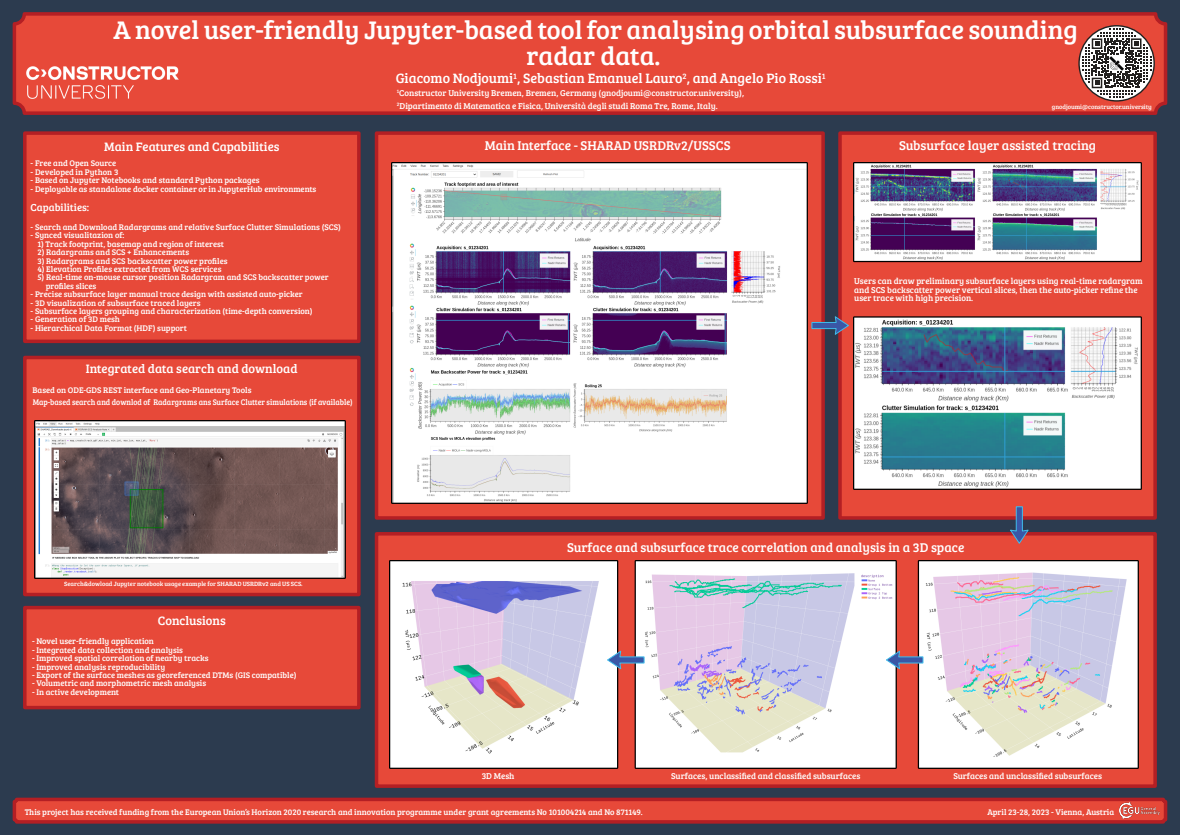
<style>
.page{position:relative;width:1180px;height:835px;background:#fff}
.page>*{position:absolute;margin:0;border:0;box-sizing:border-box;transform-origin:0 0}
.t1{font:26.25px/26.2px "Bree Serif";color:#fff;text-align:center}
.t2{font:14px "Bree Serif";color:#fff}
.t3{font:13.16px "Bree Serif";color:#fff}
.t4{font:13.12px "Bree Serif";color:#fff}
.t5{font:12.6px "Bree Serif";color:#fff}
.t6{font:10.5px "Bree Serif";color:#fff}
.t7{font:8.79px/8.8px "Bree Serif";color:#fff}
.t8{font:8.75px/12.9px "Bree Serif";color:#fff}
.t9{font:8.4px/12.2px "Bree Serif";color:#fff}
.t10{font:6.33px "Bree Serif";color:#fff}
.t11{font:6.3px "Bree Serif";color:#fff}
</style>
<div class="page">
<div style="left:0;top:0;width:1180px;height:834px;background:#2c3b4f"></div>
<div style="left:13px;top:12px;width:1154px;height:103px;background:#e74939;border:4px solid #b41f24;border-radius:10px"></div>
<div style="left:13px;top:797px;width:1154px;height:26px;background:#e74939;border:4px solid #b41f24;border-radius:2px"></div>
<img style="left:27px;top:67px;width:152px;height:32px">
<svg style="left:1078px;top:25px;width:77px;height:77px"></svg>
<svg style="left:1082px;top:29px;width:69px;height:69px;background:#998785"></svg>
<div style="left:23px;top:356px;width:338px;height:240px;background:#e74939;border:4px solid #b41f24"></div>
<img style="left:34px;top:420px;width:312px;height:158px">
<div style="left:23px;top:131px;width:338px;height:212px;background:#e74939;border:4px solid #b41f24"></div>
<div style="left:23px;top:605px;width:338px;height:104px;background:#e74939;border:4px solid #b41f24"></div>
<div style="left:375px;top:131px;width:450px;height:388px;background:#e74939;border:4px solid #b41f24"></div>
<img style="left:392px;top:163px;width:415px;height:341px">
<div style="left:838px;top:131px;width:319px;height:388px;background:#e74939;border:4px solid #b41f24"></div>
<img style="left:853px;top:163px;width:289px;height:326px">
<div style="left:375px;top:532px;width:782px;height:255px;background:#e74939;border:4px solid #b41f24"></div>
<img style="left:390px;top:560px;width:748px;height:208px">
<img style="left:1119px;top:802px;width:40px;height:16px">
<svg style="left:811px;top:315px;width:38px;height:21px"></svg>
<svg style="left:1009px;top:506px;width:20px;height:38px"></svg>
<svg style="left:885px;top:649px;width:38px;height:21px"></svg>
<svg style="left:606px;top:649px;width:39px;height:21px"></svg>
<h1 class="t1" style="left:114px;top:15px;width:965px">A novel user-friendly Jupyter-based tool for analysing orbital subsurface sounding radar data.</h1>
<h2 class="t2" style="left:396px;top:68px;width:431px">Giacomo Nodjoumi<sup>1</sup>, Sebastian Emanuel Lauro<sup>2</sup>, and Angelo Pio Rossi<sup>1</sup></h2>
<p class="t8" style="left:397px;top:86px;width:349px"><sup>1</sup>Constructor University Bremen, Bremen, Germany (gnodjoumi@constructor.university),<br><sup>2</sup>Dipartimento di Matematica e Fisica, Università degli studi Roma Tre, Rome, Italy.</p>
<p class="t10" style="left:1052px;top:102px;width:101px">gnodjoumi@constructor.university</p>
<h3 class="t5" style="left:104px;top:138px;width:177px">Main Features and Capabilities</h3>
<p class="t9" style="left:31px;top:157px;width:87px">- Free and Open Source</p>
<p class="t9" style="left:31px;top:165px;width:89px">- Developed in Python 3</p>
<p class="t9" style="left:31px;top:174px;width:231px">- Based on Jupyter Notebooks and standard Python packages</p>
<p class="t9" style="left:31px;top:182px;width:287px">- Deployable as standalone docker container or in JupyterHub environments</p>
<p class="t6" style="left:31px;top:200px;width:60px">Capabilities:</p>
<p class="t9" style="left:31px;top:220px;width:312px">- Search and Download Radargrams and relative Surface Clutter Simulations (SCS)</p>
<p class="t9" style="left:31px;top:229px;width:95px">- Synced visualitazion of:</p>
<p class="t9" style="left:37px;top:237px;width:188px">1) Track footprint, basemap and region of interest</p>
<p class="t9" style="left:37px;top:246px;width:153px">2) Radargrams and SCS + Enhancements</p>
<p class="t9" style="left:37px;top:254px;width:192px">3) Radargrams and SCS backscatter power profiles</p>
<p class="t9" style="left:37px;top:262px;width:186px">4) Elevation Profiles extracted from WCS services</p>
<p class="t9" style="left:46px;top:273px;width:284px;line-height:8.4px;text-indent:-8px">5) Real-time on-mouse cursor position Radargram and SCS backscatter power profiles slices</p>
<p class="t9" style="left:31px;top:288px;width:274px">- Precise subsurface layer manual trace design with assisted auto-picker</p>
<p class="t9" style="left:31px;top:296px;width:171px">- 3D visualization of subsurface traced layers</p>
<p class="t9" style="left:31px;top:304px;width:284px">- Subsurface layers grouping and characterization (time-depth conversion)</p>
<p class="t9" style="left:31px;top:313px;width:91px">- Generation of 3D mesh</p>
<p class="t9" style="left:31px;top:321px;width:158px">- Hierarchical Data Format (HDF) support</p>
<h3 class="t5" style="left:86px;top:359px;width:213px">Integrated data search and download</h3>
<p class="t9" style="left:33px;top:383px;width:322px">Based on ODE-GDS REST interface and Geo-Planetary Tools<br>Map-based search and downlod of Radargrams ans Surface Clutter simulations (if available)</p>
<p class="t11" style="left:64px;top:579px;width:240px">Search&amp;dowload Jupyter notebook usage example for SHARAD USRDRv2 and US SCS.</p>
<h3 class="t5" style="left:158px;top:611px;width:69px">Conclusions</h3>
<p class="t9" style="left:32px;top:635px;width:123px">- Novel user-friendly application</p>
<p class="t9" style="left:32px;top:643px;width:152px">- Integrated data collection and analysis</p>
<p class="t9" style="left:32px;top:651px;width:178px">- Improved spatial correlation of nearby tracks</p>
<p class="t9" style="left:32px;top:660px;width:135px">- Improved analysis reproducibility</p>
<p class="t9" style="left:32px;top:668px;width:266px">- Export of the surface meshes as georeferenced DTMs (GIS compatible)</p>
<p class="t9" style="left:32px;top:677px;width:176px">- Volumetric and morphometric mesh analysis</p>
<p class="t9" style="left:32px;top:685px;width:88px">- In active development</p>
<h3 class="t4" style="left:485px;top:136px;width:247px">Main Interface - SHARAD USRDRv2/USSCS</h3>
<h3 class="t3" style="left:899px;top:136px;width:198px">Subsurface layer assisted tracing</h3>
<p class="t7" style="left:854px;top:276px;width:290px">Users can draw preliminary subsurface layers using real-time radargram and SCS backscatter power vertical slices, then the auto-picker refine the user trace with high precision.</p>
<h3 class="t4" style="left:567px;top:537px;width:399px">Surface and subsurface trace correlation and analysis in a 3D space</h3>
<p class="t8" style="left:482px;top:768px;width:34px">3D Mesh</p>
<p class="t8" style="left:671px;top:768px;width:191px">Surfaces, unclassified and classified subsurfaces</p>
<p class="t8" style="left:953px;top:768px;width:150px">Surfaces and unclassified subsurfaces</p>
<p class="t9" style="left:25px;top:805px;width:619px">This project has received funding from the European Union’s Horizon 2020 research and innovation programme under grant agreements No 101004214 and No 871149.</p>
<p class="t9" style="left:987px;top:805px;width:128px">April 23-28, 2023 - Vienna, Austria</p>
</div>
